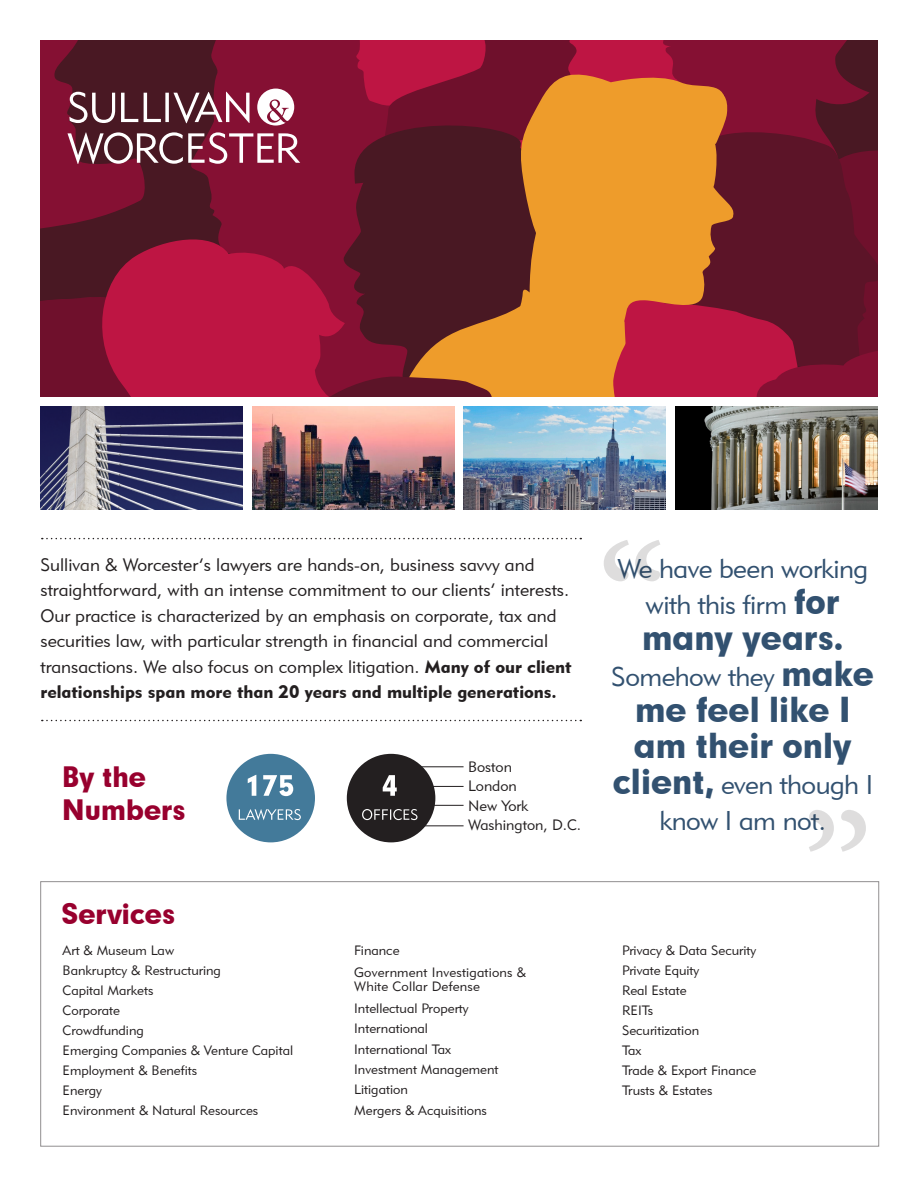
<style>
.page{position:relative;width:918px;height:1188px;background:#fff}
.page>*{position:absolute;margin:0;border:0;box-sizing:border-box;transform-origin:0 0}
.t1{font:180px "Minion Pro";color:#231f20}
.t2{font:33px/36px "Geometric 706 BT Black B";letter-spacing:-.02em;color:#325170}
.t3{font:27px/36px "Geometric 415 BT Lite A";letter-spacing:-.02em;color:#325170;text-align:center}
.t4{font:27px "Geometric 706 BT Black B";letter-spacing:-.02em;color:#98002e}
.Main_paragraph_text{font:18px/25.5px "Geometric 415 BT Lite A";color:#231f20}
.t5{font:15px "Geometric 415 BT Lite A";color:#231f20}
.Main_paragraph_text-2{font:13.5px/14.2px "Geometric 415 BT Lite A";color:#231f20}
.s1{font-family:"Geometric 415 BT Black A"}
.s2{font-family:"Geometric 706 BT Black B";font-size:33px}
</style>
<div class="page">
<svg style="left:42px;top:538px;width:539px;height:1px"></svg>
<svg style="left:42px;top:720px;width:539px;height:1px"></svg>
<img style="left:41px;top:406px;width:202px;height:103px">
<img style="left:675px;top:406px;width:202px;height:103px">
<img style="left:464px;top:406px;width:202px;height:103px">
<img style="left:252px;top:406px;width:202px;height:103px">
<hr style="left:420px;top:767px;width:44px;height:1px;background:#231f20">
<hr style="left:420px;top:786px;width:44px;height:1px;background:#231f20">
<hr style="left:420px;top:805px;width:44px;height:1px;background:#231f20">
<hr style="left:420px;top:826px;width:44px;height:1px;background:#231f20">
<svg style="left:40px;top:40px;width:838px;height:357px;background:#913132"></svg>
<div style="left:226px;top:754px;width:89px;height:88px;background:#437a9a;border-radius:50%"></div>
<svg style="left:239px;top:809px;width:62px;height:11px"></svg>
<svg style="left:248px;top:775px;width:45px;height:21px"></svg>
<div style="left:347px;top:754px;width:88px;height:88px;background:#231f20;border-radius:50%"></div>
<svg style="left:362px;top:809px;width:55px;height:11px"></svg>
<svg style="left:383px;top:775px;width:14px;height:21px"></svg>
<p class="Main_paragraph_text" style="left:40px;top:551px;width:532px">Sullivan &amp; Worcester’s lawyers are hands-on, business savvy and straightforward, with an intense commitment to our clients’ interests.<br>Our practice is characterized by an emphasis on corporate, tax and securities law, with particular strength in financial and commercial transactions. We also focus on complex litigation. <span class="s1">Many of our client relationships span more than 20 years and multiple generations.</span></p>
<p class="t4" style="left:62px;top:759px;width:86px">By the</p>
<p class="t4" style="left:62px;top:792px;width:126px">Numbers</p>
<p class="t4" style="left:61px;top:895px;width:116px">Services</p>
<p class="Main_paragraph_text-2" style="left:63px;top:943px;width:113px">Art &amp; Museum Law</p>
<p class="Main_paragraph_text-2" style="left:63px;top:963px;width:160px">Bankruptcy &amp; Restructuring</p>
<p class="Main_paragraph_text-2" style="left:63px;top:983px;width:92px">Capital Markets</p>
<p class="Main_paragraph_text-2" style="left:63px;top:1003px;width:59px">Corporate</p>
<p class="Main_paragraph_text-2" style="left:63px;top:1023px;width:83px">Crowdfunding</p>
<p class="Main_paragraph_text-2" style="left:63px;top:1043px;width:232px">Emerging Companies &amp; Venture Capital</p>
<p class="Main_paragraph_text-2" style="left:63px;top:1063px;width:136px">Employment &amp; Benefits</p>
<p class="Main_paragraph_text-2" style="left:63px;top:1083px;width:41px">Energy</p>
<p class="Main_paragraph_text-2" style="left:63px;top:1103px;width:197px">Environment &amp; Natural Resources</p>
<p class="t5" style="left:468px;top:757px;width:45px">Boston</p>
<p class="t5" style="left:468px;top:777px;width:50px">London</p>
<p class="t5" style="left:468px;top:796px;width:62px">New York</p>
<p class="t5" style="left:468px;top:816px;width:114px">Washington, D.C.</p>
<p class="Main_paragraph_text-2" style="left:354px;top:943px;width:47px">Finance</p>
<p class="Main_paragraph_text-2" style="left:354px;top:965px;width:174px">Government Investigations &amp;<br>White Collar Defense</p>
<p class="Main_paragraph_text-2" style="left:354px;top:1001px;width:116px">Intellectual Property</p>
<p class="Main_paragraph_text-2" style="left:354px;top:1021px;width:75px">International</p>
<p class="Main_paragraph_text-2" style="left:354px;top:1042px;width:98px">International Tax</p>
<p class="Main_paragraph_text-2" style="left:354px;top:1062px;width:146px">Investment Management</p>
<p class="Main_paragraph_text-2" style="left:354px;top:1082px;width:55px">Litigation</p>
<p class="Main_paragraph_text-2" style="left:354px;top:1103px;width:134px">Mergers &amp; Acquisitions</p>
<h1 class="t1" style="left:596px;top:491px;width:73px">“</h1>
<p class="t3" style="left:617px;top:550px;width:252px">We have been working with this firm <span class="s2">for</span></p>
<p class="t2" style="left:642px;top:618px;width:204px">many years.</p>
<p class="t3" style="left:611px;top:658px;width:264px">Somehow they <span class="s2">make</span></p>
<p class="t2" style="left:634px;top:690px;width:220px">me feel like I am their only</p>
<p class="t3" style="left:612px;top:766px;width:262px"><span class="s2">client,</span> even though I know I am not.</p>
<h1 class="t1" style="left:801px;top:760px;width:74px">”</h1>
<p class="Main_paragraph_text-2" style="left:622px;top:943px;width:136px">Privacy &amp; Data Security</p>
<p class="Main_paragraph_text-2" style="left:622px;top:963px;width:79px">Private Equity</p>
<p class="Main_paragraph_text-2" style="left:622px;top:983px;width:66px">Real Estate</p>
<p class="Main_paragraph_text-2" style="left:622px;top:1003px;width:33px">REITs</p>
<p class="Main_paragraph_text-2" style="left:622px;top:1023px;width:79px">Securitization</p>
<p class="Main_paragraph_text-2" style="left:622px;top:1043px;width:21px">Tax</p>
<p class="Main_paragraph_text-2" style="left:622px;top:1063px;width:136px">Trade &amp; Export Finance</p>
<p class="Main_paragraph_text-2" style="left:622px;top:1083px;width:92px">Trusts &amp; Estates</p>
</div>
